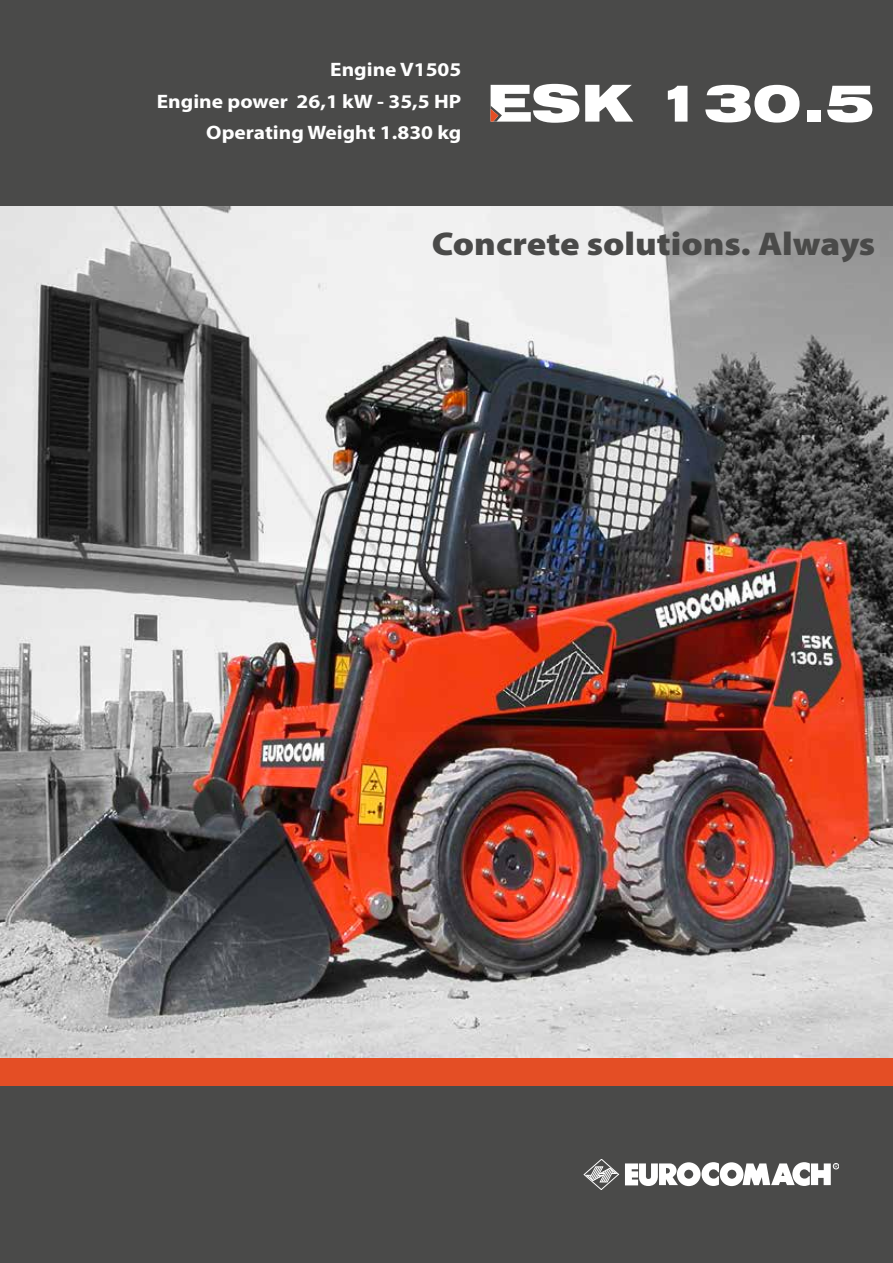
<style>
.page{position:relative;width:893px;height:1263px;background:#fff}
.page>*{position:absolute;margin:0;border:0;box-sizing:border-box;transform-origin:0 0}
.t1{font:900 expanded 51px "Swiss 721 BT";color:#fff}
.t2{font:900 33px "Myriad Pro";color:#4a4a49;scale:1.1 1}
.t3{font:700 19.5px "Myriad Pro";color:#fff;scale:1.1 1}
</style>
<div class="page">
<div style="left:0;top:0;width:893px;height:207px;background:#4a4a49"></div>
<div style="left:0;top:1086px;width:893px;height:177px;background:#4a4a49"></div>
<div style="left:0;top:1057px;width:893px;height:29px;background:#e44e25"></div>
<img style="left:0;top:207px;width:893px;height:850px">
<svg style="left:584px;top:1159px;width:35px;height:31px"></svg>
<svg style="left:625px;top:1162px;width:214px;height:24px"></svg>
<svg style="left:491px;top:109px;width:8px;height:13px"></svg>
<p class="t3" style="left:330px;top:57px;width:121px">Engine V1505</p>
<p class="t3" style="left:157px;top:88px;width:278px">Engine power 26,1 kW - 35,5 HP</p>
<p class="t3" style="left:206px;top:120px;width:233px">Operating Weight 1.830 kg</p>
<p class="t1" style="left:487px;top:72px;width:389px">ESK 130.5</p>
<p class="t2" style="left:432px;top:222px;width:405px">Concrete solutions. Always</p>
</div>
